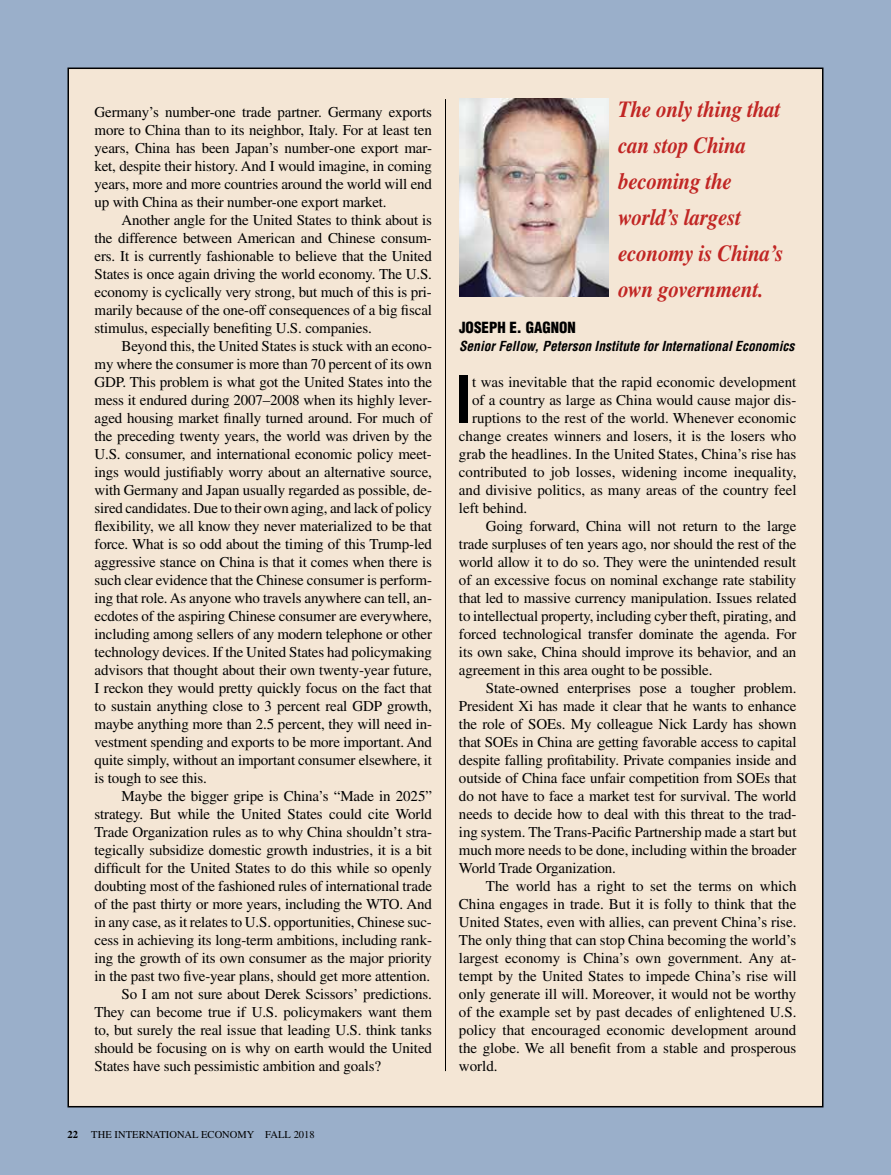
<style>
.page{position:relative;width:891px;height:1175px;background:#fff}
.page>*{position:absolute;margin:0;border:0;box-sizing:border-box;transform-origin:0 0}
.t1{font:700 condensed 63px "Helvetica LT Std";color:#000}
.t2{font:italic 700 23.1px/36px "Times LT Std";letter-spacing:-.01em;color:#c12624;scale:.91 1}
.t3{font:15px/18px "Times LT Std";letter-spacing:-.01em;color:#000;text-align:justify}
.t4{font:900 condensed 15px "Helvetica LT Std";color:#000}
.t5{font:italic 700 condensed 13.5px "Helvetica LT Std";color:#000}
.t6{font:10.5px "Times LT Std";letter-spacing:.005em;color:#000}
.t7{font:700 10.5px "Times LT Std";color:#000}
</style>
<div class="page">
<div style="left:0;top:0;width:891px;height:1174px;background:#9aafca"></div>
<div style="left:68px;top:68px;width:755px;height:1038px;background:#f4e6d5"></div>
<hr style="left:445px;top:99px;width:1px;height:972px;background:#000">
<img style="left:459px;top:99px;width:150px;height:198px">
<p class="t3" style="left:94px;top:103px;width:339px">Germany’s number-one trade partner. Germany exports more to China than to its neighbor, Italy. For at least ten years, China has been Japan’s number-one export mar&shy;ket, despite their history. And I would imagine, in coming years, more and more countries around the world will end up with China as their number-one export market.</p>
<p class="t3" style="left:94px;top:211px;width:339px;text-indent:27px">Another angle for the United States to think about is the difference between American and Chinese consum&shy;ers. It is currently fashionable to believe that the United States is once again driving the world economy. The U.S. economy is cyclically very strong, but much of this is pri&shy;marily because of the one-off consequences of a big fiscal stimulus, especially benefiting U.S. companies.</p>
<p class="t3" style="left:94px;top:337px;width:339px;text-indent:27px">Beyond this, the United States is stuck with an econo&shy;my where the consumer is more than 70 percent of its own GDP. This problem is what got the United States into the mess it endured during 2007–2008 when its highly lever&shy;aged housing market finally turned around. For much of the preceding twenty years, the world was driven by the U.S. consumer, and international economic policy meet&shy;ings would justifiably worry about an alternative source, with Germany and Japan usually regarded as possible, de&shy;sired candidates. Due to their own aging, and lack of policy flexibility, we all know they never materialized to be that force. What is so odd about the timing of this Trump-led aggressive stance on China is that it comes when there is such clear evidence that the Chinese consumer is perform&shy;ing that role. As anyone who travels anywhere can tell, an&shy;ecdotes of the aspiring Chinese consumer are everywhere, including among sellers of any modern telephone or other technology devices. If the United States had policymaking advisors that thought about their own twenty-year future, I reckon they would pretty quickly focus on the fact that to sustain anything close to 3 percent real GDP growth, maybe anything more than 2.5 percent, they will need in&shy;vestment spending and exports to be more important. And quite simply, without an important consumer elsewhere, it is tough to see this.</p>
<p class="t3" style="left:122px;top:787px;width:312px">Maybe the bigger gripe is China’s “Made in 2025”</p>
<p class="t3" style="left:94px;top:805px;width:339px">strategy. But while the United States could cite World</p>
<p class="t3" style="left:94px;top:823px;width:339px">Trade Organization rules as to why China shouldn’t stra-</p>
<p class="t3" style="left:94px;top:841px;width:339px">tegically subsidize domestic growth industries, it is a bit</p>
<p class="t3" style="left:94px;top:859px;width:339px">difficult for the United States to do this while so openly</p>
<p class="t3" style="left:94px;top:877px;width:339px">doubting most of the fashioned rules of international trade</p>
<p class="t3" style="left:94px;top:895px;width:339px">of the past thirty or more years, including the WTO. And</p>
<p class="t3" style="left:94px;top:913px;width:339px">in any case, as it relates to U.S. opportunities, Chinese suc-</p>
<p class="t3" style="left:94px;top:931px;width:339px">cess in achieving its long-term ambitions, including rank-</p>
<p class="t3" style="left:94px;top:949px;width:339px">ing the growth of its own consumer as the major priority</p>
<p class="t3" style="left:94px;top:967px;width:337px">in the past two five-year plans, should get more attention.</p>
<p class="t3" style="left:122px;top:985px;width:312px">So I am not sure about Derek Scissors’ predictions.</p>
<p class="t3" style="left:94px;top:1003px;width:339px">They can become true if U.S. policymakers want them</p>
<p class="t3" style="left:94px;top:1021px;width:339px">to, but surely the real issue that leading U.S. think tanks</p>
<p class="t3" style="left:94px;top:1039px;width:339px">should be focusing on is why on earth would the United</p>
<p class="t3" style="left:94px;top:1057px;width:288px">States have such pessimistic ambition and goals?</p>
<p class="t7" style="left:68px;top:1128px;width:12px">22</p>
<p class="t6" style="left:91px;top:1128px;width:225px">THE INTERNATIONAL ECONOMY FALL 2018</p>
<h2 class="t2" style="left:618px;top:91px;width:183px">The only thing that can stop China becoming the world’s largest economy is China’s own government.</h2>
<p class="t4" style="left:459px;top:318px;width:118px">JOSEPH E. GAGNON</p>
<p class="t5" style="left:459px;top:337px;width:337px">Senior Fellow, Peterson Institute for International Economics</p>
<h1 class="t1" style="left:455px;top:360px;width:19px">I</h1>
<p class="t3" style="left:472px;top:373px;width:326px">t was inevitable that the rapid economic development</p>
<p class="t3" style="left:472px;top:391px;width:326px">of a country as large as China would cause major dis-</p>
<p class="t3" style="left:472px;top:409px;width:326px">ruptions to the rest of the world. Whenever economic</p>
<p class="t3" style="left:459px;top:427px;width:339px">change creates winners and losers, it is the losers who</p>
<p class="t3" style="left:459px;top:445px;width:339px">grab the headlines. In the United States, China’s rise has</p>
<p class="t3" style="left:459px;top:463px;width:339px">contributed to job losses, widening income inequality,</p>
<p class="t3" style="left:459px;top:481px;width:339px">and divisive politics, as many areas of the country feel</p>
<p class="t3" style="left:459px;top:499px;width:70px">left behind.</p>
<p class="t3" style="left:486px;top:517px;width:312px">Going forward, China will not return to the large</p>
<p class="t3" style="left:459px;top:535px;width:339px">trade surpluses of ten years ago, nor should the rest of the</p>
<p class="t3" style="left:459px;top:553px;width:339px">world allow it to do so. They were the unintended result</p>
<p class="t3" style="left:459px;top:571px;width:339px">of an excessive focus on nominal exchange rate stability</p>
<p class="t3" style="left:459px;top:589px;width:339px">that led to massive currency manipulation. Issues related</p>
<p class="t3" style="left:459px;top:607px;width:339px">to intellectual property, including cyber theft, pirating, and</p>
<p class="t3" style="left:459px;top:625px;width:339px">forced technological transfer dominate the agenda. For</p>
<p class="t3" style="left:459px;top:643px;width:339px">its own sake, China should improve its behavior, and an</p>
<p class="t3" style="left:459px;top:661px;width:255px">agreement in this area ought to be possible.</p>
<p class="t3" style="left:486px;top:679px;width:312px">State-owned enterprises pose a tougher problem.</p>
<p class="t3" style="left:459px;top:697px;width:339px">President Xi has made it clear that he wants to enhance</p>
<p class="t3" style="left:459px;top:715px;width:339px">the role of SOEs. My colleague Nick Lardy has shown</p>
<p class="t3" style="left:459px;top:733px;width:339px">that SOEs in China are getting favorable access to capital</p>
<p class="t3" style="left:459px;top:751px;width:339px">despite falling profitability. Private companies inside and</p>
<p class="t3" style="left:459px;top:769px;width:339px">outside of China face unfair competition from SOEs that</p>
<p class="t3" style="left:459px;top:787px;width:339px">do not have to face a market test for survival. The world</p>
<p class="t3" style="left:459px;top:805px;width:339px">needs to decide how to deal with this threat to the trad-</p>
<p class="t3" style="left:459px;top:823px;width:339px">ing system. The Trans-Pacific Partnership made a start but</p>
<p class="t3" style="left:459px;top:841px;width:339px">much more needs to be done, including within the broader</p>
<p class="t3" style="left:459px;top:859px;width:158px">World Trade Organization.</p>
<p class="t3" style="left:486px;top:877px;width:312px">The world has a right to set the terms on which</p>
<p class="t3" style="left:459px;top:895px;width:339px">China engages in trade. But it is folly to think that the</p>
<p class="t3" style="left:459px;top:913px;width:339px">United States, even with allies, can prevent China’s rise.</p>
<p class="t3" style="left:459px;top:931px;width:339px">The only thing that can stop China becoming the world’s</p>
<p class="t3" style="left:459px;top:949px;width:339px">largest economy is China’s own government. Any at-</p>
<p class="t3" style="left:459px;top:967px;width:339px">tempt by the United States to impede China’s rise will</p>
<p class="t3" style="left:459px;top:985px;width:339px">only generate ill will. Moreover, it would not be worthy</p>
<p class="t3" style="left:459px;top:1003px;width:339px">of the example set by past decades of enlightened U.S.</p>
<p class="t3" style="left:459px;top:1021px;width:339px">policy that encouraged economic development around</p>
<p class="t3" style="left:459px;top:1039px;width:339px">the globe. We all benefit from a stable and prosperous</p>
<p class="t3" style="left:459px;top:1057px;width:40px">world.</p>
</div>
